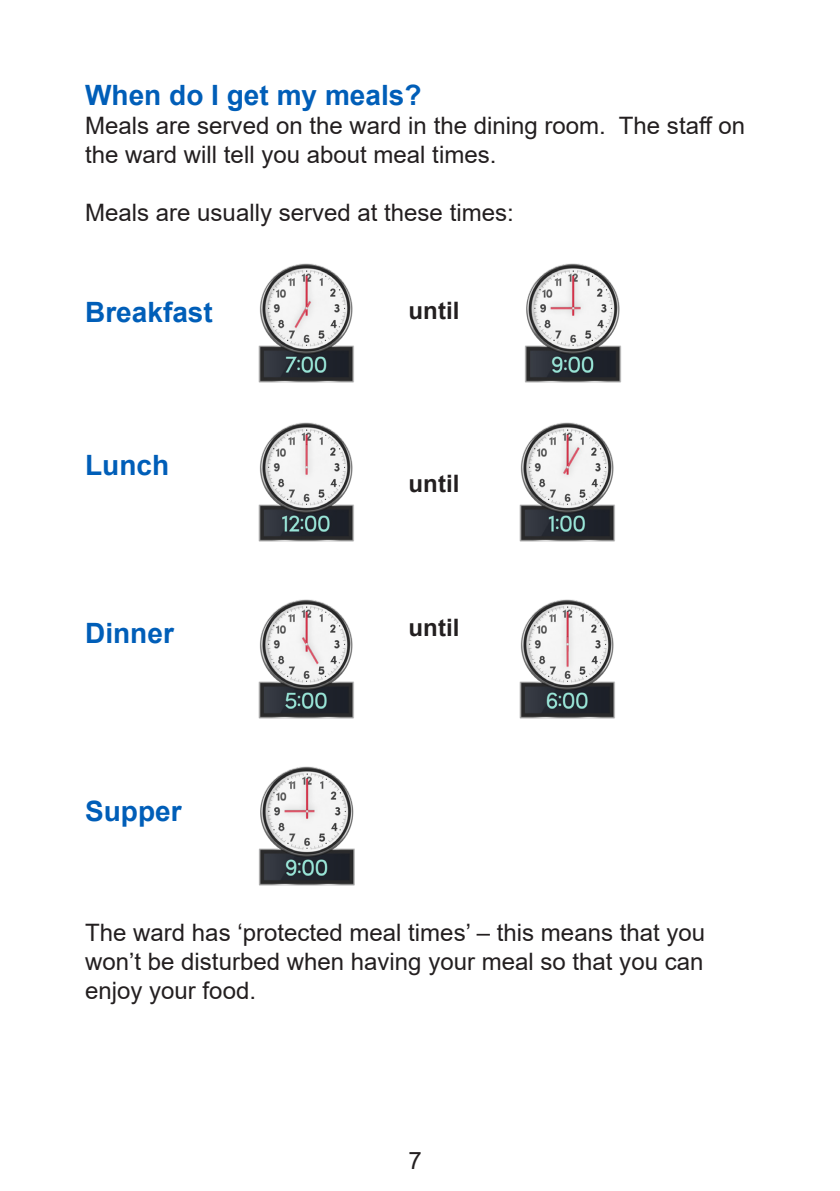
<style>
.page{position:relative;width:840px;height:1191px;background:#fff}
.page>*{position:absolute;margin:0;border:0;box-sizing:border-box;transform-origin:0 0}
.t1{font:700 28px "Arial";color:#005eb8}
.t2{font:24px/28.8px "Arial";color:#231f20}
.t3{font:700 24px "Arial";color:#231f20}
</style>
<div class="page">
<img style="left:519px;top:422px;width:96px;height:120px">
<img style="left:519px;top:599px;width:96px;height:120px">
<img style="left:258px;top:263px;width:96px;height:120px">
<img style="left:258px;top:766px;width:97px;height:120px">
<img style="left:524px;top:263px;width:98px;height:120px">
<img style="left:258px;top:422px;width:96px;height:120px">
<img style="left:258px;top:599px;width:96px;height:120px">
<p class="t1" style="left:85px;top:76px;width:338px">When do I get my meals?</p>
<p class="t2" style="left:85px;top:111px;width:661px">Meals are served on the ward in the dining room. The staff on the ward will tell you about meal times.</p>
<p class="t2" style="left:85px;top:198px;width:430px">Meals are usually served at these times:</p>
<p class="t1" style="left:85px;top:292px;width:129px">Breakfast</p>
<p class="t1" style="left:85px;top:445px;width:85px">Lunch</p>
<p class="t1" style="left:85px;top:613px;width:90px">Dinner</p>
<p class="t1" style="left:85px;top:791px;width:98px">Supper</p>
<p class="t3" style="left:408px;top:294px;width:52px">until</p>
<p class="t3" style="left:408px;top:467px;width:52px">until</p>
<p class="t3" style="left:408px;top:611px;width:52px">until</p>
<p class="t2" style="left:85px;top:918px;width:621px;text-align:justify">The ward has ‘protected meal times’ – this means that you won’t be disturbed when having your meal so that you can enjoy your food.</p>
<p class="t2" style="left:408px;top:1145px;width:15px">7</p>
</div>
